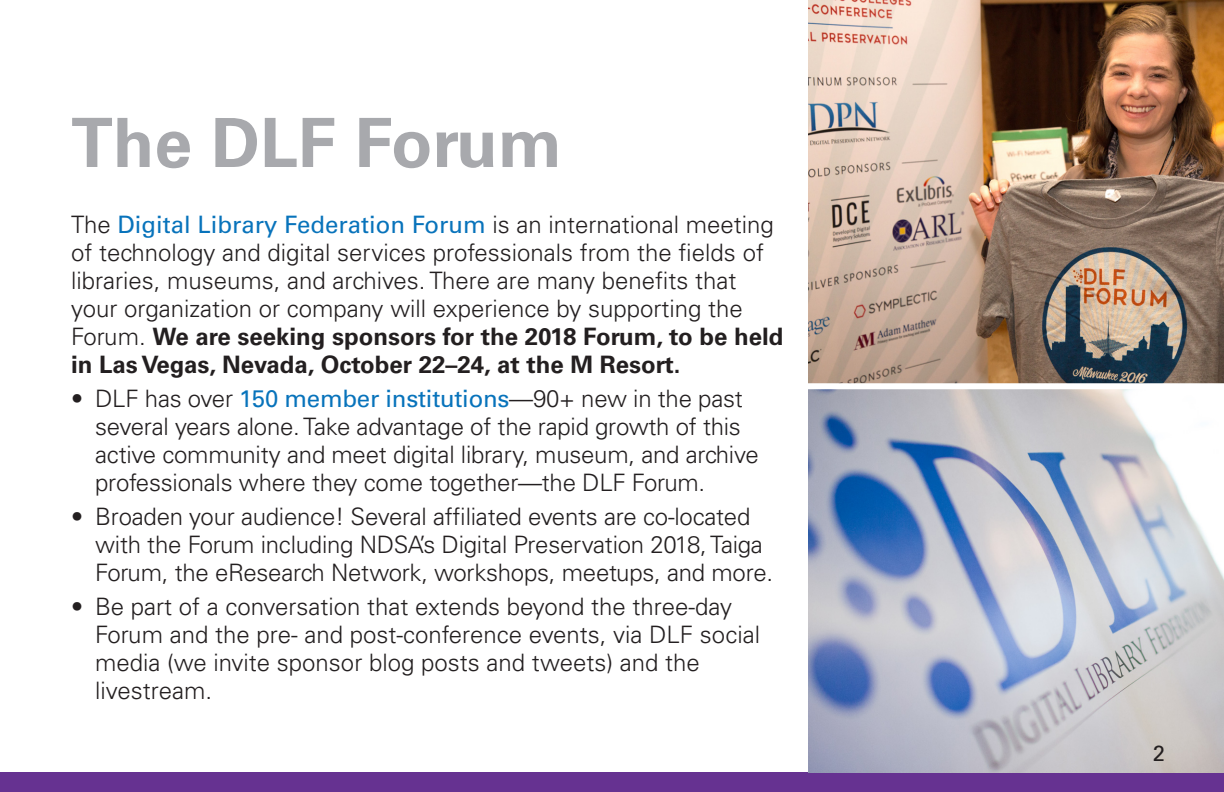
<style>
.page{position:relative;width:1224px;height:792px;background:#fff}
.page>*{position:absolute;margin:0;border:0;box-sizing:border-box;transform-origin:0 0}
.t1{font:700 68px "Univers";color:#a8a9ad}
.Bullets{font:300 24px/28px "Univers";letter-spacing:-.01em;color:#231f20}
.BT_plain__no_indents{font:300 24px/28px "Univers";color:#231f20}
.t2{font:22px "Univers";color:#231f20}
.s1{font-weight:400;color:#0873bb}
.s2{font-weight:700}
</style>
<div class="page">
<div style="left:0;top:772px;width:1224px;height:20px;background:#663291"></div>
<img style="left:808px;top:0;width:416px;height:772px">
<div style="left:801px;top:383px;width:423px;height:6px;background:#fff"></div>
<p class="t1" style="left:71px;top:103px;width:492px">The DLF Forum</p>
<p class="BT_plain__no_indents" style="left:71px;top:211px;width:714px">The <span class="s1">Digital Library Federation Forum</span> is an international meeting of technology and digital services professionals from the fields of libraries, museums, and archives. There are many benefits that your organization or company will experience by supporting the Forum. <span class="s2">We are seeking sponsors for the 2018 Forum, to be held in Las Vegas, Nevada, October 22–24, at the M Resort.</span></p>
<p class="Bullets" style="left:95px;top:385px;width:665px;text-indent:-24px">• DLF has over <span class="s1">150 member institutions</span>—90+ new in the past several years alone. Take advantage of the rapid growth of this active community and meet digital library, museum, and archive professionals where they come together—the DLF Forum.</p>
<p class="Bullets" style="left:95px;top:503px;width:680px;text-indent:-24px">• Broaden your audience! Several affiliated events are co-located with the Forum including NDSA’s Digital Preservation 2018, Taiga<br>Forum, the eResearch Network, workshops, meetups, and more.</p>
<p class="Bullets" style="left:95px;top:593px;width:666px;text-indent:-24px">• Be part of a conversation that extends beyond the three-day Forum and the pre- and post-conference events, via DLF social media (we invite sponsor blog posts and tweets) and the livestream.</p>
<p class="t2" style="left:1153px;top:740px;width:14px">2</p>
</div>
